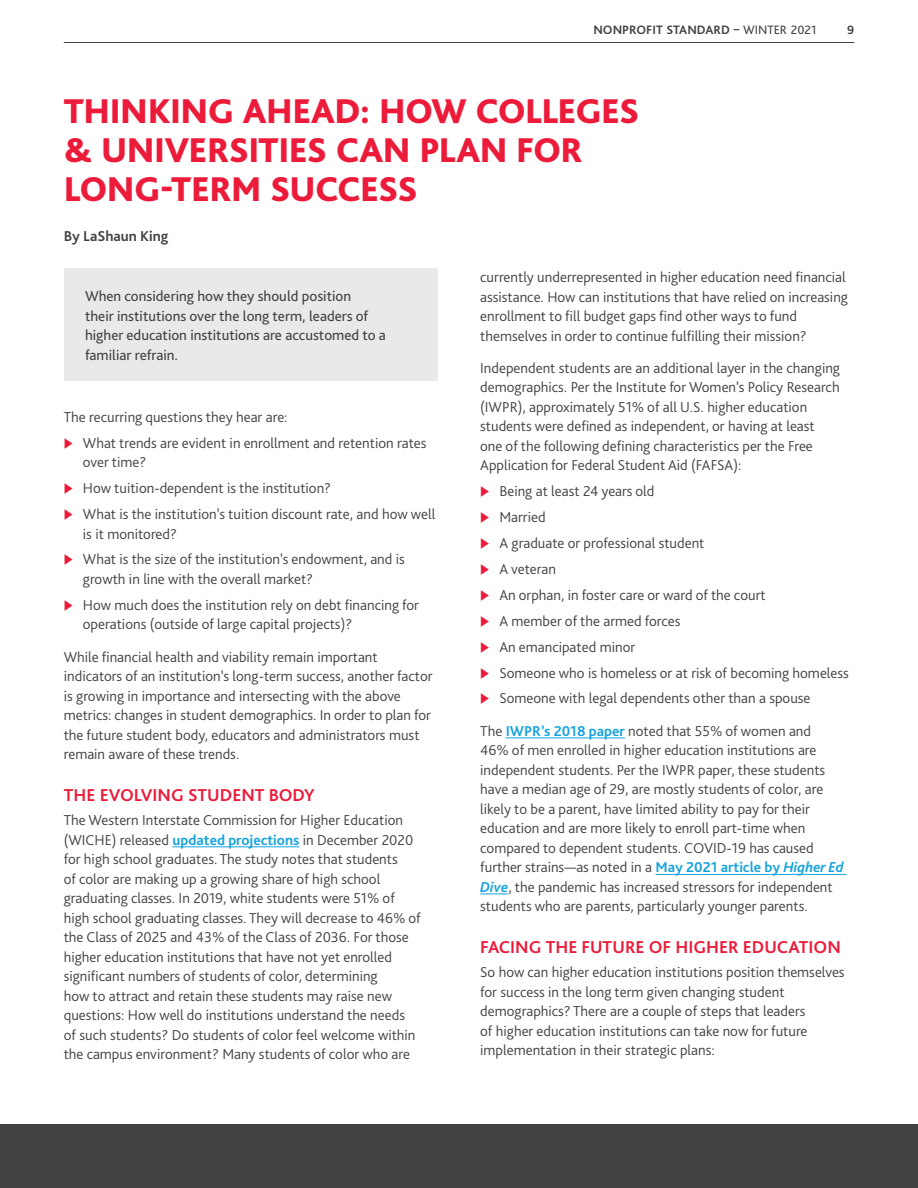
<style>
.page{position:relative;width:918px;height:1188px;background:#fff}
.page>*{position:absolute;margin:0;border:0;box-sizing:border-box;transform-origin:0 0}
.t1{font:800 36px/39px "Bliss Pro";letter-spacing:-.015em;color:#ec1b3a}
.t2{font:700 18px "Bliss Pro";color:#ec1b3a}
.t3{font:300 15px/19.5px "Bliss Pro";color:#424241}
.t4{font:15px/19.5px "Bliss Pro";color:#424241}
.t5{font:700 15px "Bliss Pro";color:#424241}
.t6{font:700 12.75px "Bliss Pro";color:#424241}
.s1{font-weight:400}
.s2{font-weight:700;color:#16a3dd}
.s3{font-weight:700;font-style:italic;color:#16a3dd}
</style>
<div class="page">
<div style="left:0;top:1124px;width:918px;height:64px;background:#424241"></div>
<hr style="left:64px;top:42px;width:790px;height:1px;background:#424241">
<hr style="left:172px;top:846px;width:127px;height:1px;background:#16a3dd">
<div style="left:64px;top:269px;width:374px;height:112px;background:#e8eae9"></div>
<hr style="left:506px;top:738px;width:119px;height:1px;background:#16a3dd">
<hr style="left:655px;top:874px;width:191px;height:1px;background:#16a3dd">
<svg style="left:480px;top:894px;width:28px;height:1px"></svg>
<p class="t6" style="left:593px;top:22px;width:225px">NONPROFIT STANDARD – <span class="s1">WINTER 2021</span></p>
<p class="t6" style="left:847px;top:22px;width:9px">9</p>
<h1 class="t1" style="left:64px;top:90px;width:577px">THINKING AHEAD: HOW COLLEGES &amp; UNIVERSITIES CAN PLAN FOR<br>LONG‑TERM SUCCESS</h1>
<p class="t5" style="left:64px;top:227px;width:106px">By LaShaun King</p>
<p class="t4" style="left:85px;top:286px;width:302px">When considering how they should position<br>their institutions over the long term, leaders of higher education institutions are accustomed to a familiar refrain.</p>
<p class="t3" style="left:83px;top:404px;width:345px;line-height:25.8px;text-indent:-19px">The recurring questions they hear are:<br>What trends are evident in enrollment and retention rates</p>
<p class="t3" style="left:83px;top:449px;width:354px;line-height:26px">over time?<br>How tuition-dependent is the institution?<br>What is the institution’s tuition discount rate, and how well</p>
<p class="t3" style="left:83px;top:520px;width:324px;line-height:26px">is it monitored?<br>What is the size of the institution’s endowment, and is</p>
<p class="t3" style="left:83px;top:566px;width:338px;line-height:26px">growth in line with the overall market?<br>How much does the institution rely on debt financing for</p>
<p class="t3" style="left:64px;top:608px;width:315px;line-height:32.2px;text-align:center">operations (outside of large capital projects)?<br>While financial health and viability remain important</p>
<p class="t3" style="left:64px;top:666px;width:370px">indicators of an institution’s long-term success, another factor is growing in importance and intersecting with the above metrics: changes in student demographics. In order to plan for the future student body, educators and administrators must remain aware of these trends.</p>
<p class="t2" style="left:64px;top:784px;width:253px">THE EVOLVING STUDENT BODY</p>
<p class="t3" style="left:64px;top:810px;width:359px">The Western Interstate Commission for Higher Education (WICHE) released <span class="s2">updated projections</span> in December 2020 for high school graduates. The study notes that students<br>of color are making up a growing share of high school graduating classes. In 2019, white students were 51% of high school graduating classes. They will decrease to 46% of the Class of 2025 and 43% of the Class of 2036. For those higher education institutions that have not yet enrolled significant numbers of students of color, determining<br>how to attract and retain these students may raise new questions: How well do institutions understand the needs of such students? Do students of color feel welcome within the campus environment? Many students of color who are</p>
<p class="t3" style="left:480px;top:267px;width:369px">currently underrepresented in higher education need financial assistance. How can institutions that have relied on increasing enrollment to fill budget gaps find other ways to fund themselves in order to continue fulfilling their mission?</p>
<p class="t3" style="left:480px;top:358px;width:361px">Independent students are an additional layer in the changing demographics. Per the Institute for Women’s Policy Research (IWPR), approximately 51% of all U.S. higher education students were defined as independent, or having at least one of the following defining characteristics per the Free Application for Federal Student Aid (FAFSA):</p>
<p class="t3" style="left:499px;top:478px;width:351px;line-height:26px">Being at least 24 years old<br>Married<br>A graduate or professional student<br>A veteran<br>An orphan, in foster care or ward of the court<br>A member of the armed forces<br>An emancipated minor<br>Someone who is homeless or at risk of becoming homeless<br>Someone with legal dependents other than a spouse</p>
<p class="t3" style="left:480px;top:721px;width:365px">The <span class="s2">IWPR’s 2018 paper</span> noted that 55% of women and<br>46% of men enrolled in higher education institutions are independent students. Per the IWPR paper, these students have a median age of 29, are mostly students of color, are likely to be a parent, have limited ability to pay for their education and are more likely to enroll part-time when compared to dependent students. COVID-19 has caused further strains—as noted in a <span class="s2">May 2021 article by</span> <span class="s3">Higher Ed Dive</span>, the pandemic has increased stressors for independent students who are parents, particularly younger parents.</p>
<p class="t2" style="left:480px;top:936px;width:362px">FACING THE FUTURE OF HIGHER EDUCATION</p>
<p class="t3" style="left:480px;top:962px;width:366px">So how can higher education institutions position themselves for success in the long term given changing student demographics? There are a couple of steps that leaders<br>of higher education institutions can take now for future implementation in their strategic plans:</p>
</div>
